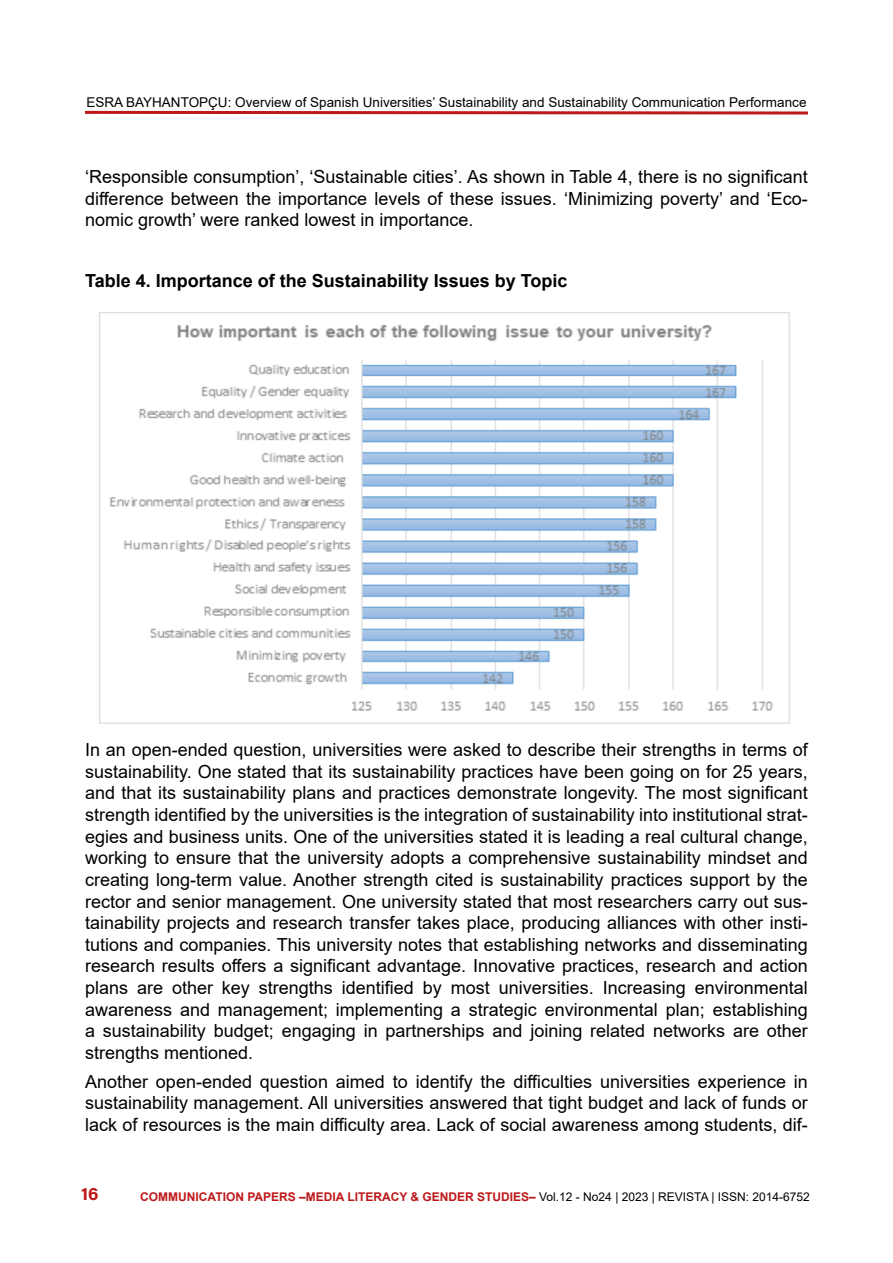
<style>
.page{position:relative;width:893px;height:1263px;background:#fff}
.page>*{position:absolute;margin:0;border:0;box-sizing:border-box;transform-origin:0 0}
.t1{font:18px/21.6px "Arial";color:#000;text-align:justify}
.t2{font:700 18px "Arial";color:#000}
.t3{font:700 18px "Acumin Pro";color:#bd181a}
.t4{font:13.5px "Arial";color:#000}
.t5{font:700 12px "Arial";color:#bd181a}
.s1{font-weight:400;color:#000}
</style>
<div class="page">
<svg style="left:85px;top:110px;width:723px;height:5px"></svg>
<img style="left:99px;top:312px;width:691px;height:412px">
<p class="t4" style="left:86px;top:93px;width:721px">ESRA BAYHANTOPÇU: Overview of Spanish Universities’ Sustainability and Sustainability Communication Performance</p>
<p class="t1" style="left:85px;top:166px;width:724px">‘Responsible consumption’, ‘Sustainable cities’. As shown in Table 4, there is no significant difference between the importance levels of these issues. ‘Minimizing poverty’ and ‘Eco&shy;nomic growth’ were ranked lowest in importance.</p>
<p class="t2" style="left:85px;top:268px;width:484px">Table 4. Importance of the Sustainability Issues by Topic</p>
<p class="t1" style="left:85px;top:739px;width:724px">In an open-ended question, universities were asked to describe their strengths in terms of sustainability. One stated that its sustainability practices have been going on for 25 years, and that its sustainability plans and practices demonstrate longevity. The most significant strength identified by the universities is the integration of sustainability into institutional strat&shy;egies and business units. One of the universities stated it is leading a real cultural change, working to ensure that the university adopts a comprehensive sustainability mindset and creating long-term value. Another strength cited is sustainability practices support by the rector and senior management. One university stated that most researchers carry out sus&shy;tainability projects and research transfer takes place, producing alliances with other insti&shy;tutions and companies. This university notes that establishing networks and disseminating research results offers a significant advantage. Innovative practices, research and action plans are other key strengths identified by most universities. Increasing environmental awareness and management; implementing a strategic environmental plan; establishing a sustainability budget; engaging in partnerships and joining related networks are other strengths mentioned.</p>
<p class="t1" style="left:85px;top:1070px;width:724px">Another open-ended question aimed to identify the difficulties universities experience in sustainability management. All universities answered that tight budget and lack of funds or lack of resources is the main difficulty area. Lack of social awareness among students, dif-</p>
<p class="t3" style="left:81px;top:1181px;width:19px">16</p>
<p class="t5" style="left:140px;top:1188px;width:671px">COMMUNICATION PAPERS –MEDIA LITERACY &amp; GENDER STUDIES– <span class="s1">Vol.12 - No24 | 2023 | REVISTA | ISSN: 2014-6752</span></p>
</div>
